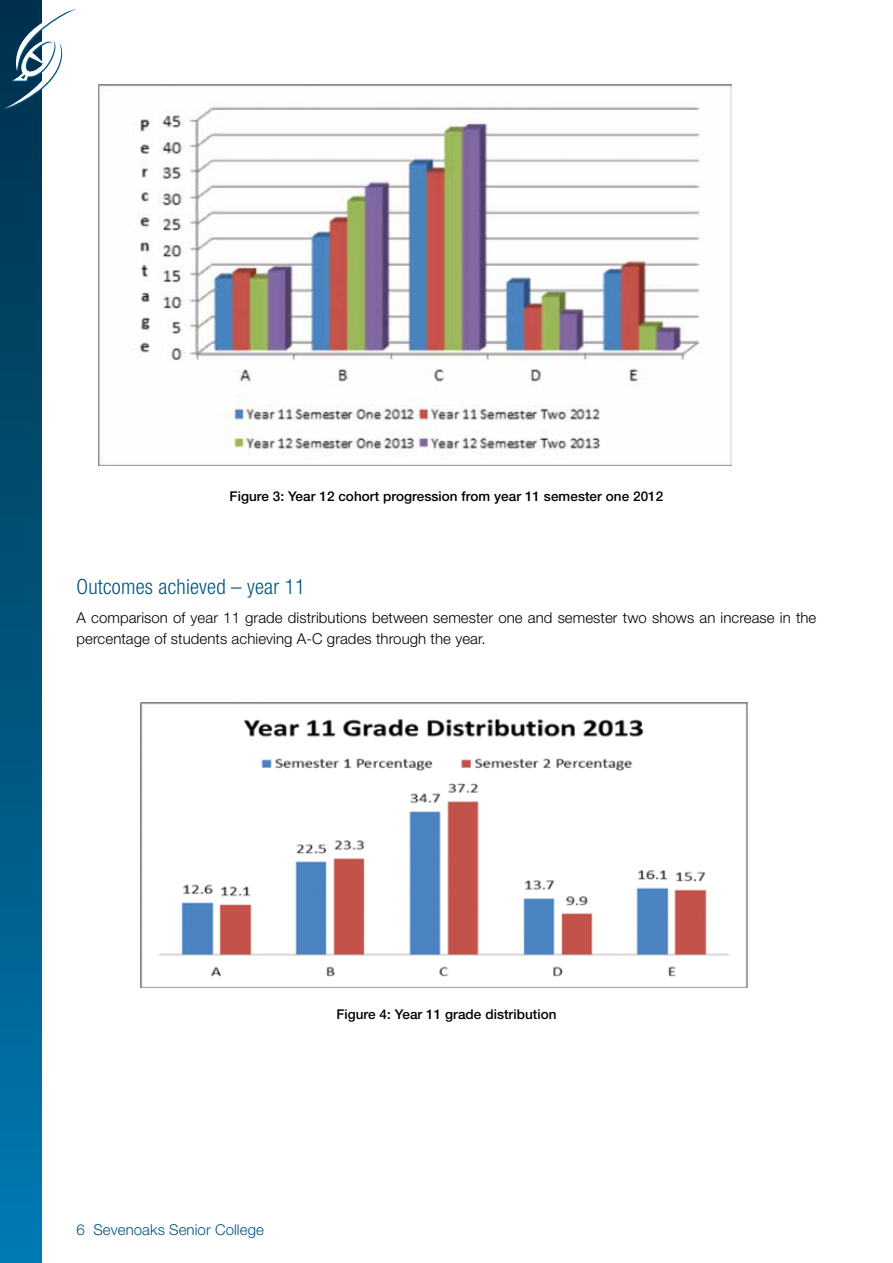
<style>
.page{position:relative;width:893px;height:1263px;background:#fff}
.page>*{position:absolute;margin:0;border:0;box-sizing:border-box;transform-origin:0 0}
.t1{font:300 condensed 21px "Helvetica Neue";letter-spacing:.01em;color:#005581}
.t2{font:300 15px/21px "Helvetica Neue";letter-spacing:.005em;color:#000}
.t3{font:300 15px "Helvetica Neue";letter-spacing:.005em;color:#005581}
.t4{font:500 13.5px "Helvetica Neue";letter-spacing:.005em;color:#000}
</style>
<div class="page">
<div style="left:0;top:0;width:41px;height:1263px;background:linear-gradient(to bottom,#002f48,#0078af)"></div>
<svg style="left:4px;top:8px;width:72px;height:102px"></svg>
<img style="left:98px;top:84px;width:633px;height:381px">
<img style="left:141px;top:702px;width:606px;height:286px">
<p class="t4" style="left:230px;top:488px;width:435px">Figure 3: Year 12 cohort progression from year 11 semester one 2012</p>
<h1 class="t1" style="left:77px;top:574px;width:230px">Outcomes achieved – year 11</h1>
<p class="t2" style="left:77px;top:607px;width:741px">A comparison of year 11 grade distributions between semester one and semester two shows an increase in the percentage of students achieving A-C grades through the year.</p>
<p class="t4" style="left:336px;top:1006px;width:222px">Figure 4: Year 11 grade distribution</p>
<p class="t3" style="left:77px;top:1221px;width:189px">6 Sevenoaks Senior College</p>
</div>
